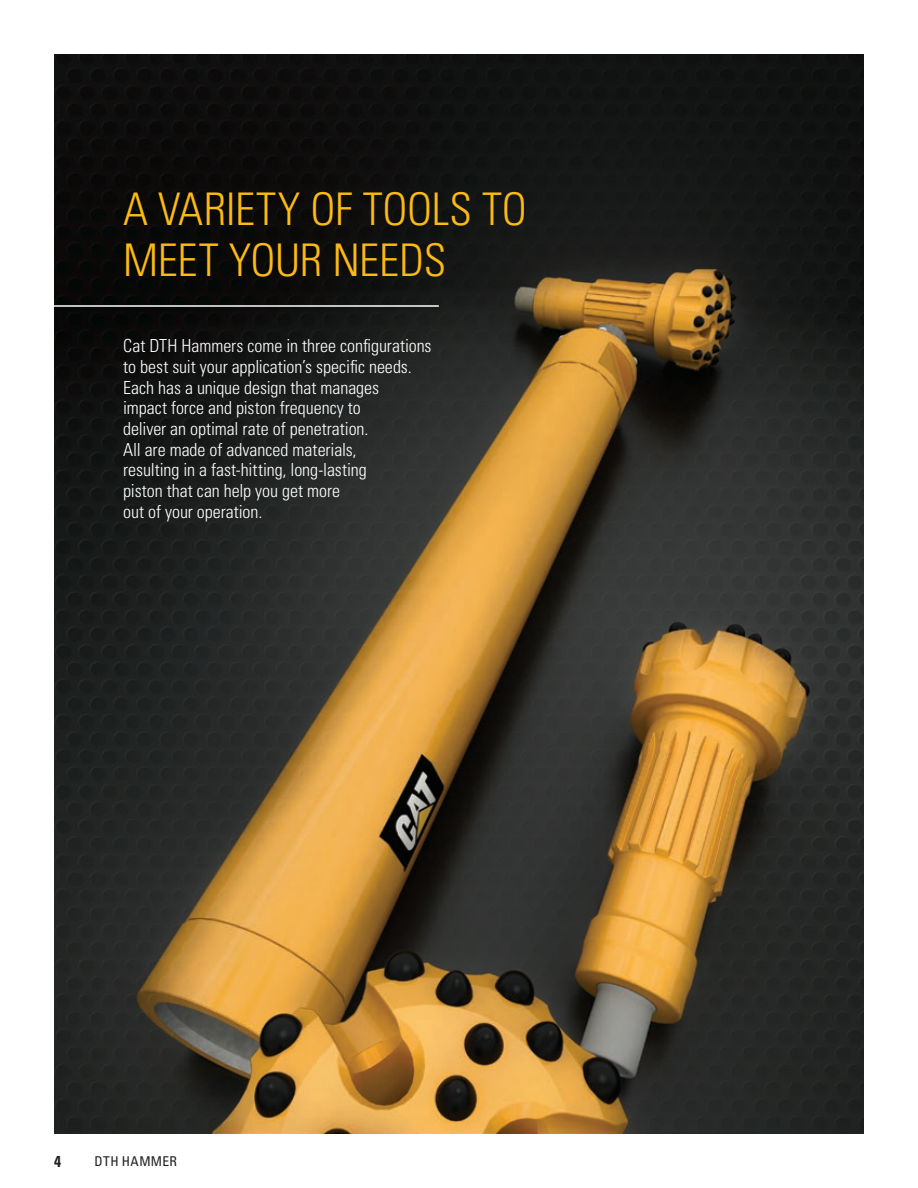
<style>
.page{position:relative;width:918px;height:1188px;background:#fff}
.page>*{position:absolute;margin:0;border:0;box-sizing:border-box;transform-origin:0 0}
.Copy{font:300 condensed 45px/51.8px "Univers LT Std";letter-spacing:-.005em;color:#fcba13}
.Copy-2{font:300 condensed 18px/20.7px "Univers LT Std";color:#fff}
.t1{font:700 condensed 15.75px "Univers LT Std";color:#231f20}
.t2{font:condensed 13.5px "Univers LT Std";letter-spacing:.035em;color:#231f20}
</style>
<div class="page">
<img style="left:54px;top:54px;width:810px;height:1080px">
<hr style="left:50px;top:305px;width:389px;height:2px;background:#fff">
<p class="Copy" style="left:123px;top:183px;width:405px">A VARIETY OF TOOLS TO<br>MEET YOUR NEEDS</p>
<p class="Copy-2" style="left:123px;top:335px;width:310px">Cat DTH Hammers come in three configurations to best suit your application’s specific needs.<br>Each has a unique design that manages<br>impact force and piston frequency to<br>deliver an optimal rate of penetration.<br>All are made of advanced materials,<br>resulting in a fast-hitting, long-lasting<br>piston that can help you get more<br>out of your operation.</p>
<p class="t1" style="left:54px;top:1151px;width:8px">4</p>
<p class="t2" style="left:94px;top:1153px;width:84px">DTH HAMMER</p>
</div>
